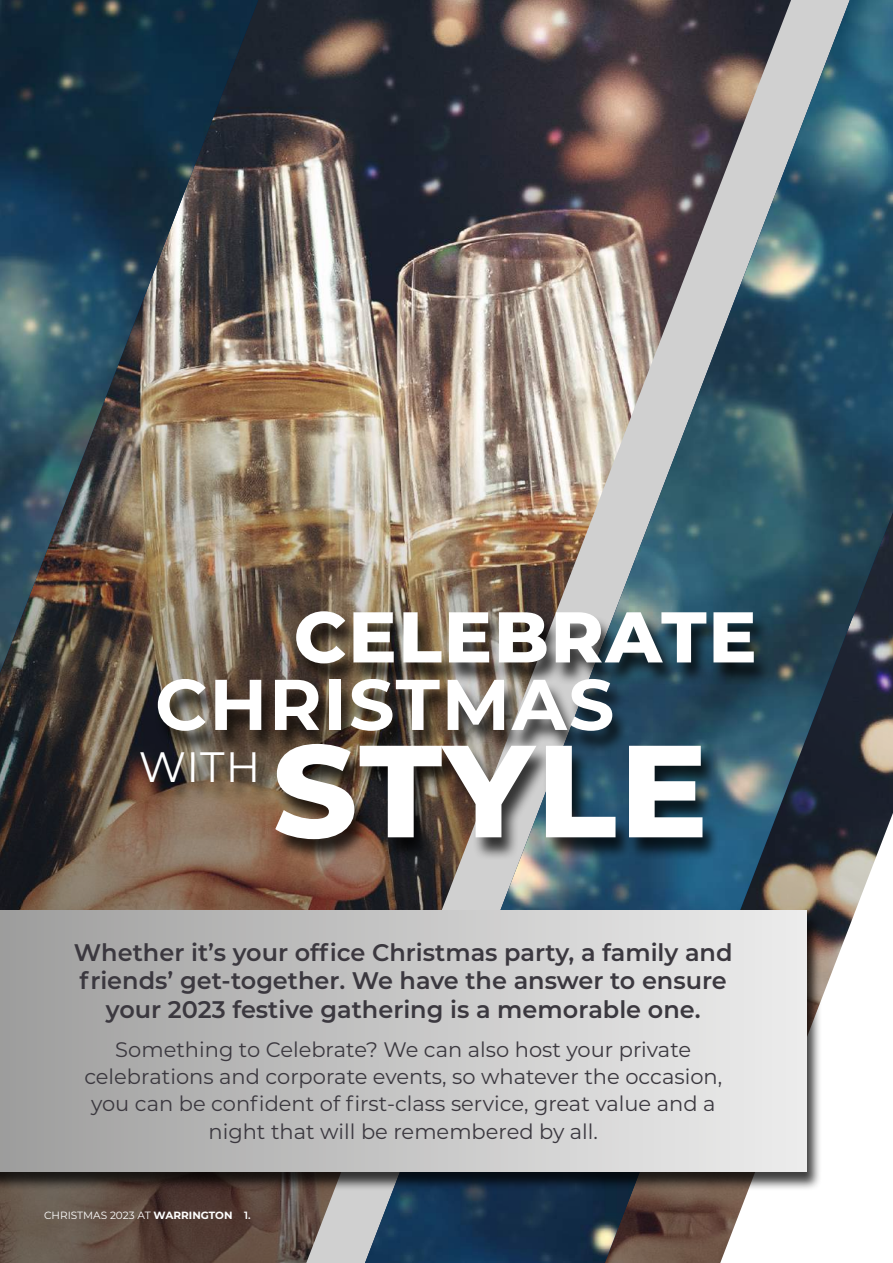
<style>
.page{position:relative;width:893px;height:1263px;background:#fff}
.page>*{position:absolute;margin:0;border:0;box-sizing:border-box;transform-origin:0 0}
.t1{font:800 130.8px "Montserrat";letter-spacing:.02em;color:#fff}
.t2{font:800 71.7px "Montserrat";letter-spacing:.025em;color:#fff}
.t3{font:700 71.7px "Montserrat";letter-spacing:.025em;color:#fff}
.t4{font:42.45px "Montserrat";color:#fff}
.t5{font:600 24px/28.5px "Montserrat";color:#3b383f;text-align:center}
.t6{font:21px/27px "Montserrat";color:#3b383f;text-align:center}
.t7{font:10.5px "Montserrat";color:#fff}
.s1{font-weight:700}
.s2{font-weight:600}
</style>
<div class="page">
<img style="left:0;top:0;width:306px;height:1263px">
<img style="left:306px;top:0;width:59px;height:1263px">
<img style="left:365px;top:0;width:528px;height:1263px">
<img style="left:0;top:0;width:258px;height:673px">
<div style="left:0;top:912px;width:822px;height:279px;background:#000;opacity:.75"></div>
<div style="left:0;top:910px;width:806px;height:261px;background:linear-gradient(to right,#9e9e9d,#ededed)"></div>
<div style="left:155px;top:614px;width:616px;height:140px;background:#000;opacity:.75"></div>
<div style="left:138px;top:754px;width:135px;height:50px;background:#000;opacity:.75"></div>
<div style="left:273px;top:746px;width:447px;height:116px;background:#000;opacity:.75"></div>
<h2 class="t2" style="left:294px;top:584px;width:464px">CELEBRATE</h2>
<h2 class="t3" style="left:155px;top:653px;width:461px">CHRISTMAS</h2>
<h3 class="t4" style="left:139px;top:737px;width:123px">WITH</h3>
<h1 class="t1" style="left:273px;top:695px;width:437px">STYLE</h1>
<p class="t5" style="left:74px;top:937px;width:660px">Whether it’s your office Christmas party, a family and friends’ get-together. We have the answer to ensure your 2023 festive gathering is a memorable one.</p>
<p class="t6" style="left:84px;top:1036px;width:639px">Something to Celebrate? We can also host your private celebrations and corporate events, so whatever the occasion, you can be confident of first-class service, great value and a night that will be remembered by all.</p>
<p class="t7" style="left:44px;top:1208px;width:208px">CHRISTMAS 2023 AT <span class="s1">WARRINGTON</span> <span class="s2">1.</span></p>
</div>
